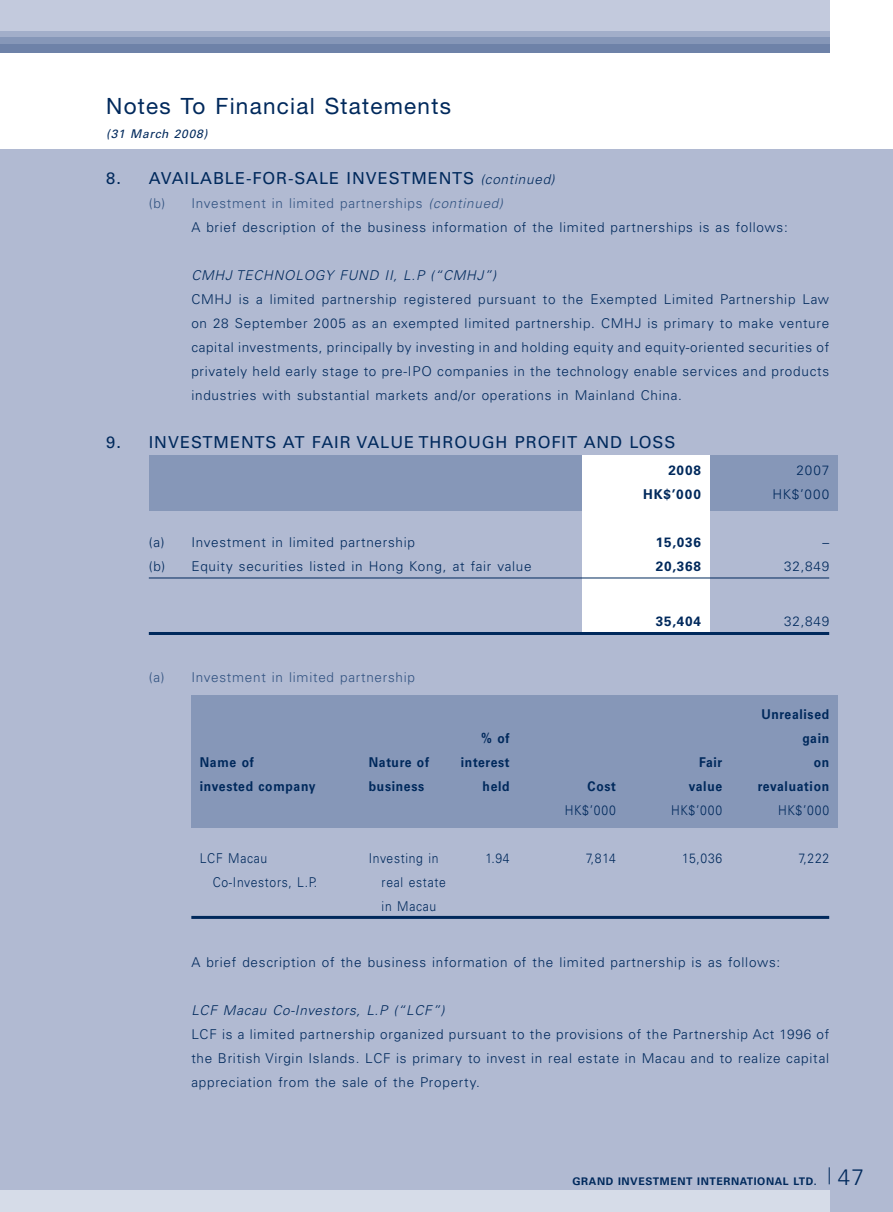
<style>
.page{position:relative;width:893px;height:1212px;background:#fff}
.page>*{position:absolute;margin:0;border:0;box-sizing:border-box;transform-origin:0 0}
.t1{font:22.5px "Helvetica Neue LT Std";letter-spacing:.055em;color:#00295c}
.t2{font:16.5px "Univers LT Std";letter-spacing:.055em;color:#00295c}
.t3{font:300 13.5px/24px "Univers LT Std";letter-spacing:.055em;color:#00295c;text-align:justify}
.t4{font:300 13.5px/24px "Univers LT Std";letter-spacing:.055em;color:#00295c;scale:.9 1}
.t5{font:700 13.5px "Univers LT Std";letter-spacing:.055em;color:#00295c;scale:.9 1}
.t6{font:italic 300 13.5px "Univers LT Std";letter-spacing:.055em;color:#00295c}
.t7{font:300 13.5px "Univers LT Std";letter-spacing:.055em;color:#325381}
.t8{font:700 13.5px "Univers LT Std";letter-spacing:.055em;color:#00295c}
.t9{font:italic 12px "Univers LT Std";letter-spacing:.055em;color:#00295c}
.t10{font:700 10.5px "Univers LT Std";letter-spacing:.055em;color:#00295c}
.s1{font-weight:300;font-style:italic;font-size:13.5px}
.s2{color:#325381}
.s3{font-style:italic;color:#325381}
.s4{font-weight:300;font-size:22.5px}
</style>
<div class="page">
<div style="left:0;top:149px;width:893px;height:1063px;background:#b1bad2"></div>
<div style="left:0;top:1191px;width:829px;height:21px;background:#d6dce8"></div>
<svg style="left:829px;top:1167px;width:1px;height:17px"></svg>
<div style="left:0;top:0;width:829px;height:43px;background:#c3cadd"></div>
<div style="left:0;top:31px;width:829px;height:12px;background:#a2aec9"></div>
<div style="left:0;top:41px;width:829px;height:11px;background:#6e82a8"></div>
<div style="left:0;top:37px;width:829px;height:7px;background:#8697b8"></div>
<div style="left:149px;top:455px;width:689px;height:56px;background:#8697b8"></div>
<div style="left:583px;top:455px;width:127px;height:177px;background:#fff"></div>
<hr style="left:149px;top:578px;width:680px;height:1px;background:#00295c">
<hr style="left:149px;top:632px;width:680px;height:3px;background:#00295c">
<div style="left:191px;top:695px;width:647px;height:133px;background:#8697b8"></div>
<hr style="left:191px;top:916px;width:638px;height:3px;background:#00295c">
<h1 class="t1" style="left:106px;top:97px;width:346px">Notes To Financial Statements</h1>
<p class="t9" style="left:106px;top:129px;width:103px">(31 March 2008)</p>
<p class="t2" style="left:106px;top:171px;width:450px">8. AVAILABLE-FOR-SALE INVESTMENTS <span class="s1">(continued)</span></p>
<p class="t3" style="left:191px;top:192px;width:598px;text-indent:-43px"><span class="s2">(b) Investment in limited partnerships</span> <span class="s3">(continued)<br></span>A brief description of the business information of the limited partnerships is as follows:</p>
<p class="t6" style="left:191px;top:270px;width:306px">CMHJ TECHNOLOGY FUND II, L.P (“CMHJ”)</p>
<p class="t3" style="left:191px;top:288px;width:639px">CMHJ is a limited partnership registered pursuant to the Exempted Limited Partnership Law on 28 September 2005 as an exempted limited partnership. CMHJ is primary to make venture capital investments, principally by investing in and holding equity and equity-oriented securities of privately held early stage to pre-IPO companies in the technology enable services and products industries with substantial markets and/or operations in Mainland China.</p>
<p class="t2" style="left:106px;top:435px;width:571px">9. INVESTMENTS AT FAIR VALUE THROUGH PROFIT AND LOSS</p>
<p class="t8" style="left:668px;top:465px;width:34px">2008</p>
<p class="t3" style="left:797px;top:459px;width:34px">2007</p>
<p class="t8" style="left:643px;top:489px;width:59px">HK$’000</p>
<p class="t3" style="left:772px;top:483px;width:58px">HK$’000</p>
<p class="t3" style="left:149px;top:531px;width:268px">(a) Investment in limited partnership</p>
<p class="t8" style="left:656px;top:537px;width:47px">15,036</p>
<p class="t3" style="left:822px;top:531px;width:8px">–</p>
<p class="t3" style="left:149px;top:555px;width:384px">(b) Equity securities listed in Hong Kong, at fair value</p>
<p class="t8" style="left:656px;top:561px;width:47px">20,368</p>
<p class="t3" style="left:784px;top:555px;width:47px">32,849</p>
<p class="t7" style="left:149px;top:672px;width:268px">(a) Investment in limited partnership</p>
<p class="t8" style="left:656px;top:616px;width:47px">35,404</p>
<p class="t3" style="left:784px;top:610px;width:47px">32,849</p>
<p class="t5" style="left:761px;top:709px;width:77px">Unrealised</p>
<p class="t5" style="left:481px;top:733px;width:33px">% of</p>
<p class="t5" style="left:802px;top:733px;width:31px">gain</p>
<p class="t5" style="left:200px;top:757px;width:62px">Name of</p>
<p class="t5" style="left:369px;top:757px;width:68px">Nature of</p>
<p class="t5" style="left:461px;top:757px;width:56px">interest</p>
<p class="t5" style="left:699px;top:757px;width:27px">Fair</p>
<p class="t5" style="left:814px;top:757px;width:19px">on</p>
<p class="t5" style="left:200px;top:781px;width:130px">invested company</p>
<p class="t5" style="left:369px;top:781px;width:63px">business</p>
<p class="t5" style="left:483px;top:781px;width:32px">held</p>
<p class="t5" style="left:588px;top:781px;width:33px">Cost</p>
<p class="t5" style="left:689px;top:781px;width:38px">value</p>
<p class="t5" style="left:758px;top:781px;width:81px">revaluation</p>
<p class="t4" style="left:565px;top:799px;width:58px">HK$’000</p>
<p class="t4" style="left:671px;top:799px;width:58px">HK$’000</p>
<p class="t4" style="left:778px;top:799px;width:58px">HK$’000</p>
<p class="t4" style="left:200px;top:847px;width:77px">LCF Macau</p>
<p class="t4" style="left:369px;top:847px;width:79px">Investing in</p>
<p class="t4" style="left:486px;top:847px;width:28px">1.94</p>
<p class="t4" style="left:586px;top:847px;width:35px">7,814</p>
<p class="t4" style="left:682px;top:847px;width:46px">15,036</p>
<p class="t4" style="left:799px;top:847px;width:35px">7,222</p>
<p class="t4" style="left:213px;top:871px;width:118px">Co-Investors, L.P.</p>
<p class="t4" style="left:382px;top:871px;width:73px">real estate in Macau</p>
<p class="t3" style="left:191px;top:951px;width:590px">A brief description of the business information of the limited partnership is as follows:</p>
<p class="t6" style="left:191px;top:1005px;width:255px">LCF Macau Co-Investors, L.P (“LCF”)</p>
<p class="t3" style="left:191px;top:1023px;width:639px">LCF is a limited partnership organized pursuant to the provisions of the Partnership Act 1996 of the British Virgin Islands. LCF is primary to invest in real estate in Macau and to realize capital appreciation from the sale of the Property.</p>
<p class="t10" style="left:572px;top:1177px;width:293px">GRAND INVESTMENT INTERNATIONAL LTD. <span class="s4">47</span></p>
</div>
